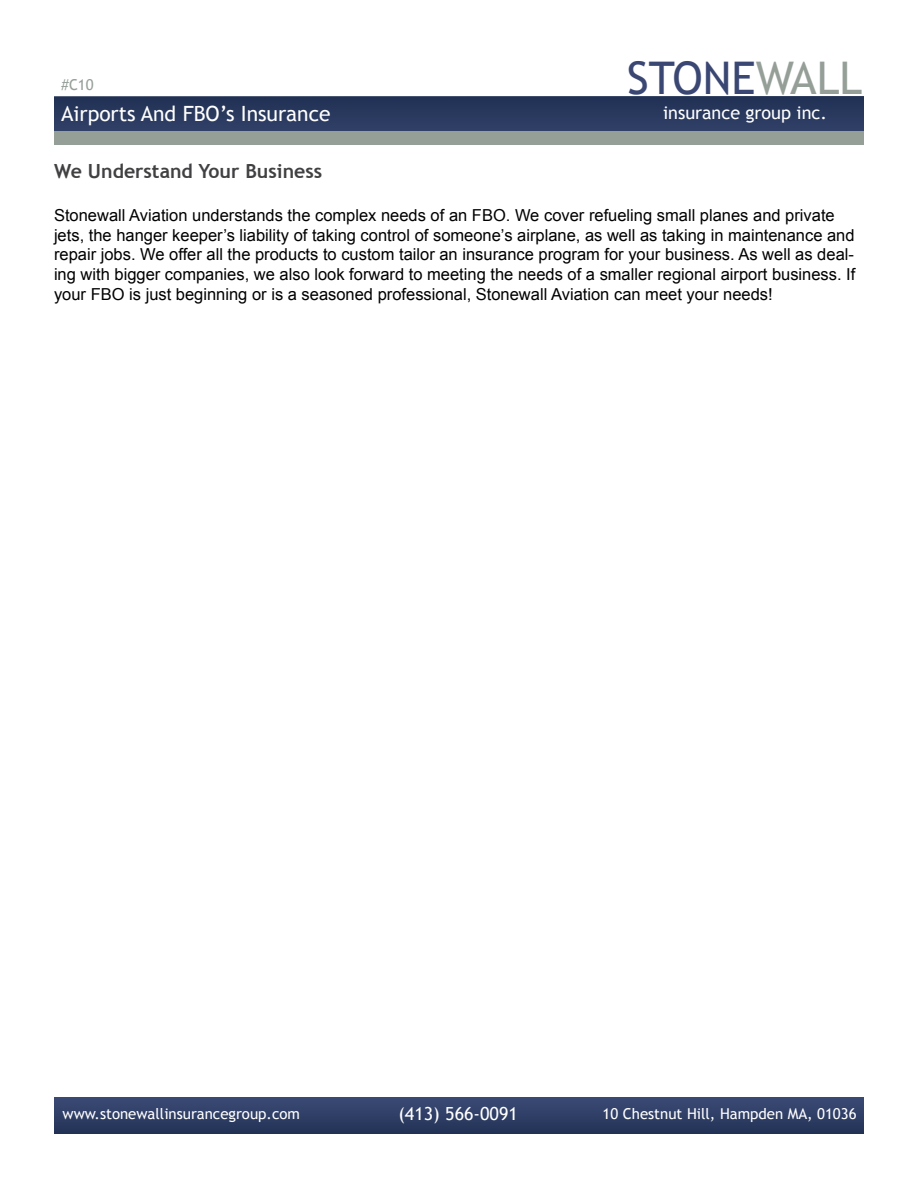
<style>
.page{position:relative;width:918px;height:1188px;background:#fff}
.page>*{position:absolute;margin:0;border:0;box-sizing:border-box;transform-origin:0 0}
.t1{font:45px "Trebuchet MS";color:#3b4773}
.t2{font:21px "Trebuchet MS";color:#fff}
.t3{font:700 19.5px "Trebuchet MS";color:#414042}
.t4{font:18px "Trebuchet MS";color:#fff}
.t5{font:16.5px/19.8px "Arial";color:#000}
.t6{font:15px "Trebuchet MS";color:#fff}
.t7{font:15px "Trebuchet MS";color:#959f98}
.s1{color:#959f98}
</style>
<div class="page">
<svg style="left:54px;top:1097px;width:810px;height:37px;background:#2e3e65"></svg>
<div style="left:54px;top:96px;width:810px;height:37px;background:#29395e"></div>
<div style="left:54px;top:132px;width:810px;height:13px;background:#959f98"></div>
<p class="t7" style="left:61px;top:76px;width:34px">#C10</p>
<h1 class="t1" style="left:627px;top:51px;width:236px">STONE<span class="s1">WALL</span></h1>
<p class="t2" style="left:61px;top:101px;width:271px">Airports And FBO’s Insurance</p>
<p class="t4" style="left:663px;top:102px;width:165px">insurance group inc.</p>
<p class="t3" style="left:54px;top:159px;width:270px">We Understand Your Business</p>
<p class="t5" style="left:54px;top:205px;width:803px">Stonewall Aviation understands the complex needs of an FBO. We cover refueling small planes and private jets, the hanger keeper’s liability of taking control of someone’s airplane, as well as taking in maintenance and repair jobs. We offer all the products to custom tailor an insurance program for your business. As well as deal&shy;ing with bigger companies, we also look forward to meeting the needs of a smaller regional airport business. If your FBO is just beginning or is a seasoned professional, Stonewall Aviation can meet your needs!</p>
<p class="t6" style="left:63px;top:1105px;width:239px">www.stonewallinsurancegroup.com</p>
<p class="t4" style="left:398px;top:1103px;width:121px">(413) 566-0091</p>
<p class="t6" style="left:603px;top:1105px;width:255px">10 Chestnut Hill, Hampden MA, 01036</p>
</div>
